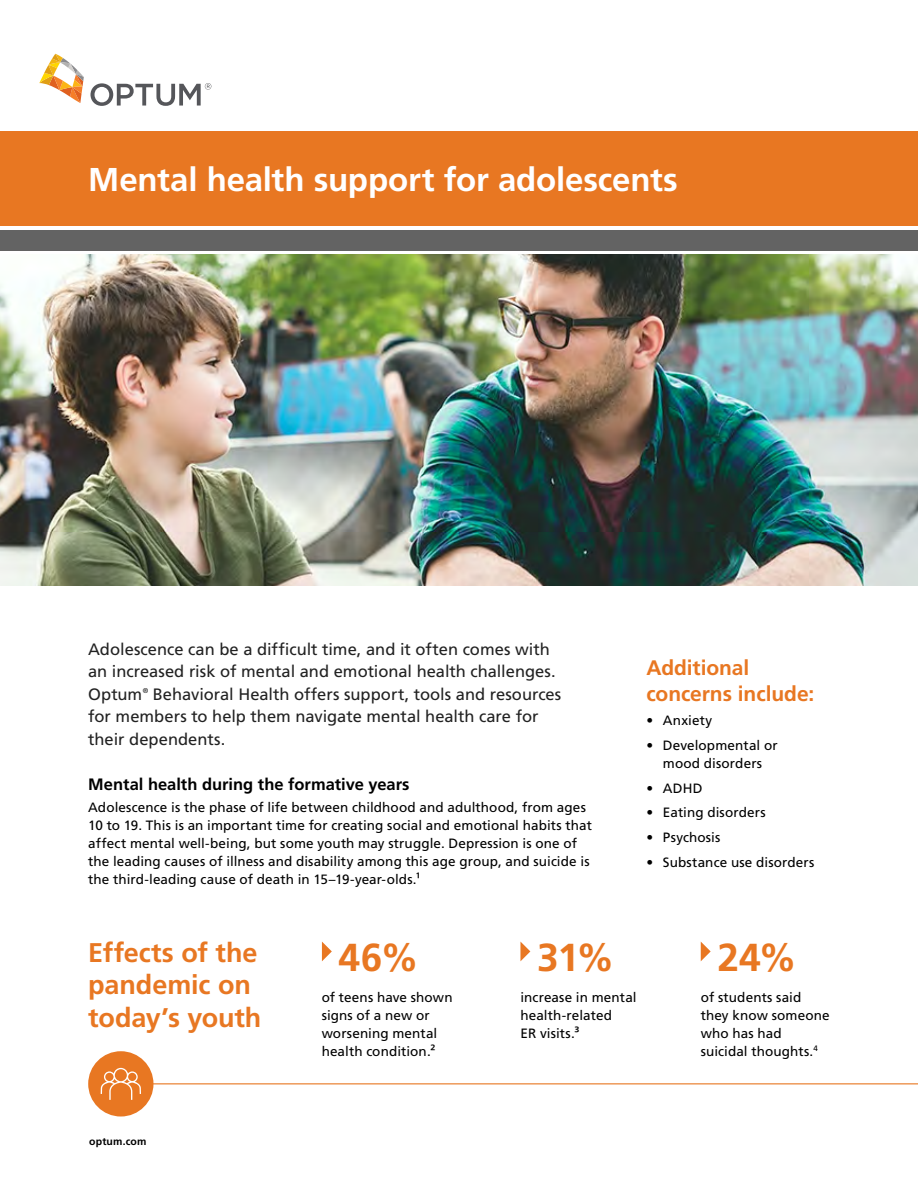
<style>
.page{position:relative;width:918px;height:1188px;background:#fff}
.page>*{position:absolute;margin:0;border:0;box-sizing:border-box;transform-origin:0 0}
.t1{font:700 39px "Frutiger LT Pro";color:#e87722}
.t2{font:700 33px "Frutiger LT Pro";letter-spacing:-.005em;color:#fff}
.t3{font:700 27px/32.4px "Frutiger LT Pro";letter-spacing:-.005em;color:#e87722}
.t4{font:700 21px/25.2px "Frutiger LT Pro";letter-spacing:-.005em;color:#e87722}
.t5{font:16.5px/22.5px "Frutiger LT Pro";color:#222}
.t6{font:700 16.5px "Frutiger LT Pro";color:#000}
.t7{font:13.5px/18px "Frutiger LT Pro";letter-spacing:.01em;color:#000}
.t8{font:700 10.5px "Frutiger LT Pro";letter-spacing:.02em;color:#000}
.t9{font:7.05px "Frutiger LT Pro";color:#222}
</style>
<div class="page">
<hr style="left:96px;top:1083px;width:822px;height:1px;background:#e87722">
<div style="left:88px;top:1051px;width:65px;height:66px;background:#e87722;border-radius:50%"></div>
<svg style="left:101px;top:1068px;width:40px;height:32px"></svg>
<img style="left:0;top:254px;width:918px;height:331px">
<svg style="left:322px;top:942px;width:10px;height:19px"></svg>
<svg style="left:520px;top:942px;width:10px;height:19px"></svg>
<svg style="left:701px;top:942px;width:10px;height:19px"></svg>
<svg style="left:39px;top:54px;width:45px;height:49px"></svg>
<svg style="left:91px;top:83px;width:120px;height:23px"></svg>
<div style="left:0;top:132px;width:918px;height:94px;background:#e87722"></div>
<div style="left:0;top:230px;width:918px;height:20px;background:#636363"></div>
<h2 class="t2" style="left:88px;top:160px;width:591px">Mental health support for adolescents</h2>
<p class="t5" style="left:88px;top:638px;width:469px">Adolescence can be a difficult time, and it often comes with an increased risk of mental and emotional health challenges.<br>Optum</p>
<p class="t5" style="left:88px;top:683px;width:475px;text-indent:65px">Behavioral Health offers support, tools and resources for members to help them navigate mental health care for their dependents.</p>
<p class="t6" style="left:88px;top:774px;width:323px">Mental health during the formative years</p>
<p class="t7" style="left:88px;top:799px;width:505px">Adolescence is the phase of life between childhood and adulthood, from ages 10 to 19. This is an important time for creating social and emotional habits that affect mental well-being, but some youth may struggle. Depression is one of the leading causes of illness and disability among this age group, and suicide is the third-leading cause of death in 15–19-year-olds.¹</p>
<p class="t9" style="left:143px;top:686px;width:7px">®</p>
<h3 class="t4" style="left:646px;top:655px;width:169px">Additional concerns include:</h3>
<p class="t7" style="left:646px;top:712px;width:67px">• Anxiety</p>
<p class="t7" style="left:646px;top:736px;width:133px;text-align:center">• Developmental or mood disorders</p>
<p class="t7" style="left:646px;top:779px;width:58px">• ADHD</p>
<p class="t7" style="left:646px;top:804px;width:121px">• Eating disorders</p>
<p class="t7" style="left:646px;top:829px;width:75px">• Psychosis</p>
<p class="t7" style="left:646px;top:853px;width:169px">• Substance use disorders</p>
<h3 class="t3" style="left:88px;top:936px;width:171px">Effects of the</h3>
<h1 class="t1" style="left:717px;top:934px;width:81px">24%</h1>
<h3 class="t3" style="left:88px;top:969px;width:175px">pandemic on today’s youth</h3>
<h1 class="t1" style="left:339px;top:934px;width:82px">46%</h1>
<h1 class="t1" style="left:537px;top:934px;width:79px">31%</h1>
<p class="t7" style="left:322px;top:988px;width:132px">of teens have shown signs of a new or worsening mental health condition.²</p>
<p class="t7" style="left:701px;top:988px;width:130px">of students said they know someone who has had suicidal thoughts.<sup>4</sup></p>
<p class="t7" style="left:520px;top:988px;width:118px">increase in mental health-related<br>ER visits.³</p>
<p class="t8" style="left:89px;top:1135px;width:59px">optum.com</p>
</div>
